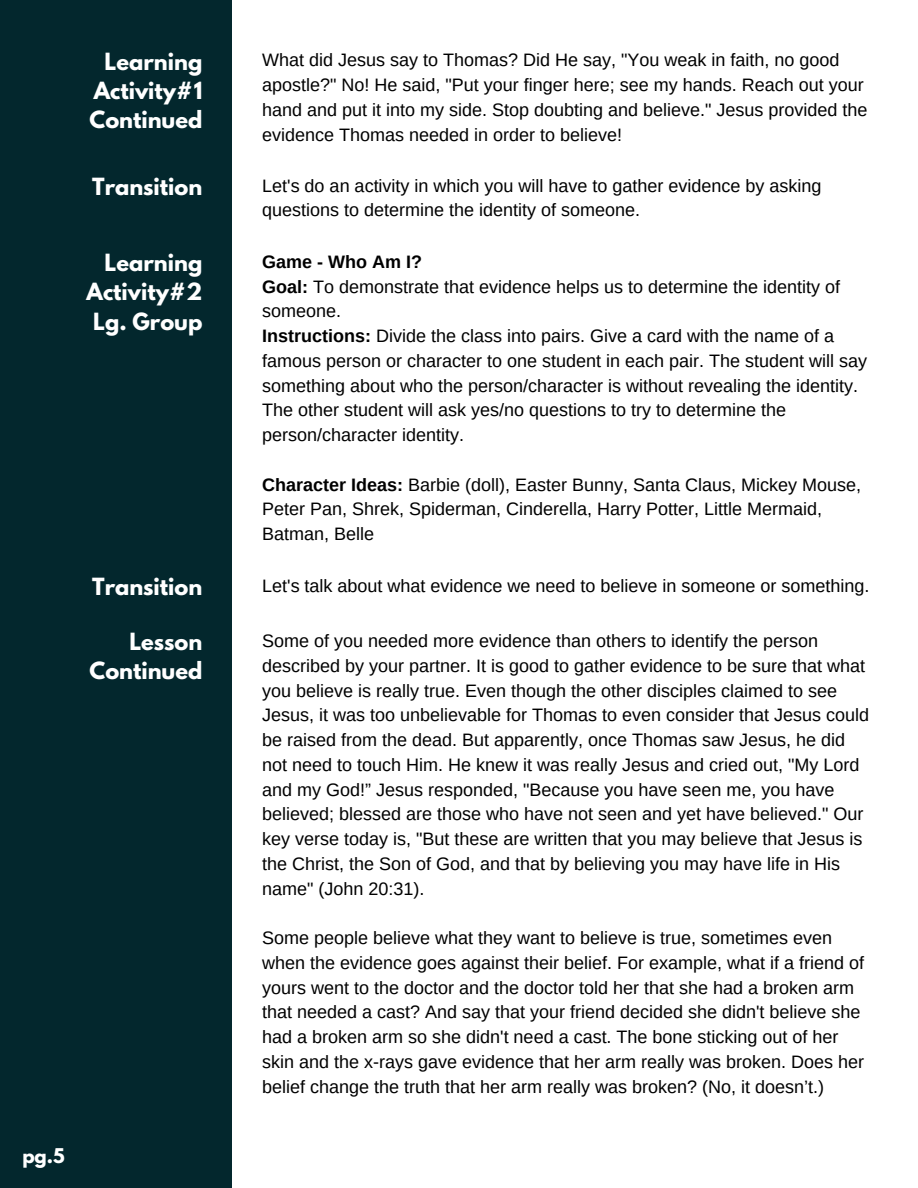
<style>
.page{position:relative;width:918px;height:1188px;background:#fff}
.page>*{position:absolute;margin:0;border:0;box-sizing:border-box;transform-origin:0 0}
.t1{font:700 21px "League Spartan";color:#fff}
.t2{font:18px/24.8px "Arimo";color:#000}
.t3{font:700 18px "Arimo";color:#000}
.t4{font:700 18px "League Spartan";color:#fff}
.s1{font-weight:700}
</style>
<div class="page">
<div style="left:0;top:0;width:232px;height:1188px;background:#03272d"></div>
<p class="t4" style="left:22px;top:1146px;width:44px">pg.5</p>
<p class="t1" style="left:105px;top:51px;width:99px">Learning</p>
<p class="t1" style="left:94px;top:80px;width:110px">Activity#1</p>
<p class="t1" style="left:90px;top:109px;width:114px">Continued</p>
<p class="t1" style="left:92px;top:176px;width:112px">Transition</p>
<p class="t1" style="left:105px;top:252px;width:99px">Learning</p>
<p class="t1" style="left:87px;top:281px;width:117px">Activity#2</p>
<p class="t1" style="left:93px;top:311px;width:111px">Lg. Group</p>
<p class="t2" style="left:262px;top:48px;width:607px">What did Jesus say to Thomas? Did He say, "You weak in faith, no good apostle?" No! He said, "Put your finger here; see my hands. Reach out your hand and put it into my side. Stop doubting and believe." Jesus provided the evidence Thomas needed in order to believe!</p>
<p class="t2" style="left:262px;top:173px;width:561px">Let's do an activity in which you will have to gather evidence by asking questions to determine the identity of someone.</p>
<p class="t3" style="left:262px;top:252px;width:161px">Game - Who Am I?</p>
<p class="t2" style="left:262px;top:274px;width:579px"><span class="s1">Goal:</span> To demonstrate that evidence helps us to determine the identity of someone.</p>
<p class="t2" style="left:262px;top:324px;width:606px"><span class="s1">Instructions:</span> Divide the class into pairs. Give a card with the name of a famous person or character to one student in each pair. The student will say something about who the person/character is without revealing the identity.<br>The other student will ask yes/no questions to try to determine the person/character identity.</p>
<p class="t2" style="left:262px;top:472px;width:600px"><span class="s1">Character Ideas:</span> Barbie (doll), Easter Bunny, Santa Claus, Mickey Mouse,<br>Peter Pan, Shrek, Spiderman, Cinderella, Harry Potter, Little Mermaid,<br>Batman, Belle</p>
<p class="t1" style="left:92px;top:576px;width:112px">Transition</p>
<p class="t2" style="left:262px;top:573px;width:609px">Let's talk about what evidence we need to believe in someone or something.</p>
<p class="t2" style="left:262px;top:628px;width:608px">Some of you needed more evidence than others to identify the person described by your partner. It is good to gather evidence to be sure that what you believe is really true. Even though the other disciples claimed to see Jesus, it was too unbelievable for Thomas to even consider that Jesus could be raised from the dead. But apparently, once Thomas saw Jesus, he did not need to touch Him. He knew it was really Jesus and cried out, "My Lord and my God!” Jesus responded, "Because you have seen me, you have believed; blessed are those who have not seen and yet have believed." Our key verse today is, "But these are written that you may believe that Jesus is the Christ, the Son of God, and that by believing you may have life in His name" (John 20:31).</p>
<p class="t2" style="left:262px;top:925px;width:603px">Some people believe what they want to believe is true, sometimes even when the evidence goes against their belief. For example, what if a friend of yours went to the doctor and the doctor told her that she had a broken arm that needed a cast? And say that your friend decided she didn't believe she had a broken arm so she didn't need a cast. The bone sticking out of her skin and the x-rays gave evidence that her arm really was broken. Does her belief change the truth that her arm really was broken? (No, it doesn’t.)</p>
<p class="t1" style="left:129px;top:631px;width:74px">Lesson</p>
<p class="t1" style="left:90px;top:660px;width:114px">Continued</p>
</div>
